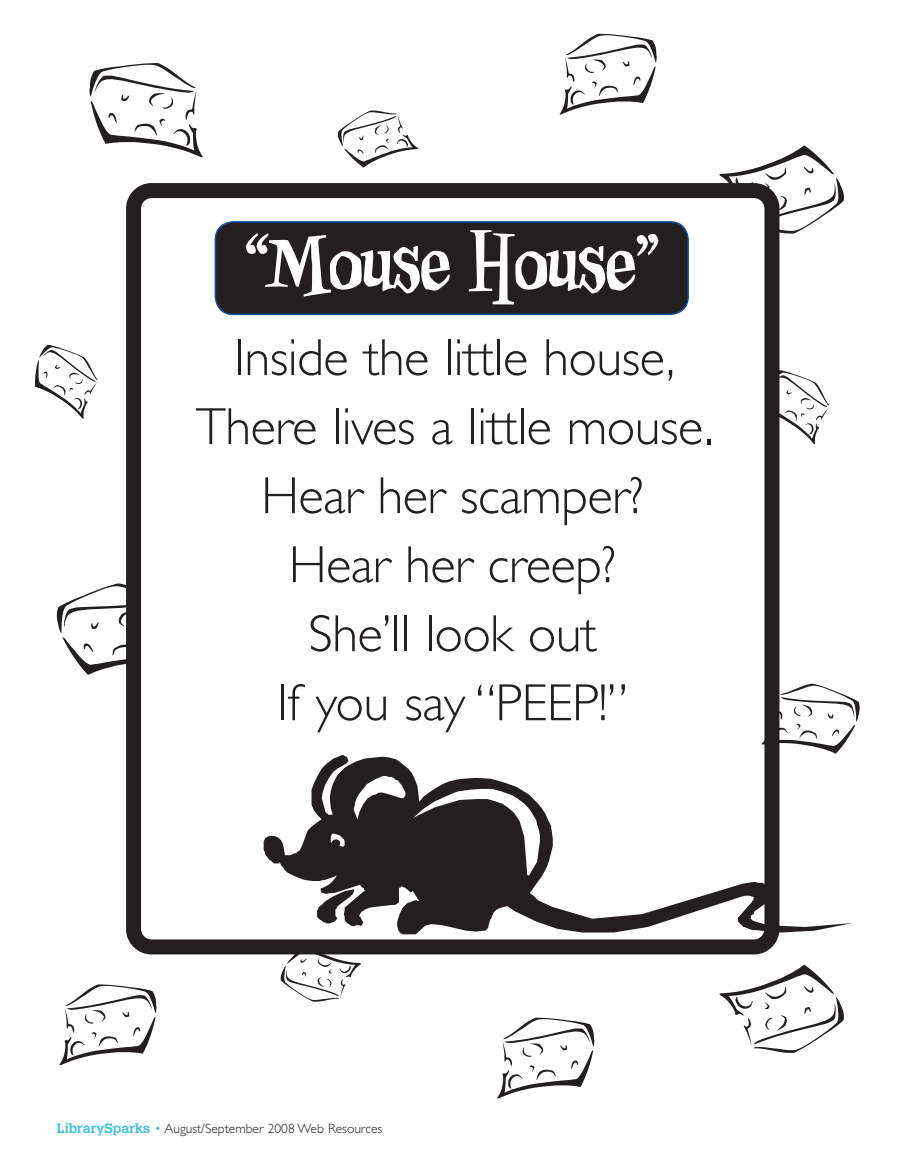
<style>
.page{position:relative;width:905px;height:1175px;background:#fff}
.page>*{position:absolute;margin:0;border:0;box-sizing:border-box;transform-origin:0 0}
.t1{font:700 75px "Uncle Stinky";letter-spacing:-.01em;color:#fff}
.t2{font:300 52.5px/69px "Gill Sans";letter-spacing:-.01em;color:#231f20;text-align:center}
.t3{font:300 13.5px "Gill Sans";color:#231f20}
.s1{font-family:"Calvert";font-weight:700;color:#42c3dc}
.s2{color:#42c3dc}
</style>
<div class="page">
<svg style="left:57px;top:583px;width:69px;height:92px"></svg>
<svg style="left:719px;top:145px;width:124px;height:89px"></svg>
<div style="left:134px;top:190px;width:638px;height:757px;background:#fff;border-radius:18px"></div>
<div style="left:126px;top:183px;width:653px;height:771px;border:15px solid #231f20;border-radius:18px"></div>
<svg style="left:263px;top:755px;width:588px;height:179px"></svg>
<svg style="left:331px;top:833px;width:13px;height:13px"></svg>
<svg style="left:354px;top:776px;width:51px;height:43px"></svg>
<svg style="left:413px;top:789px;width:127px;height:86px"></svg>
<div style="left:351px;top:766px;width:13px;height:11px;background:#231f20;border-radius:50%"></div>
<div style="left:331px;top:839px;width:9px;height:7px;background:#231f20;border-radius:50%"></div>
<svg style="left:315px;top:875px;width:39px;height:48px"></svg>
<svg style="left:89px;top:63px;width:113px;height:94px"></svg>
<svg style="left:338px;top:110px;width:80px;height:58px"></svg>
<svg style="left:560px;top:34px;width:96px;height:81px"></svg>
<div style="left:215px;top:222px;width:473px;height:92px;background:#231f20;border-radius:18px"></div>
<div style="left:214px;top:221px;width:474px;height:94px;border:2px solid #094fa3;border-radius:18px"></div>
<svg style="left:35px;top:345px;width:63px;height:74px"></svg>
<svg style="left:60px;top:984px;width:96px;height:81px"></svg>
<svg style="left:281px;top:944px;width:80px;height:57px"></svg>
<svg style="left:497px;top:1017px;width:97px;height:81px"></svg>
<svg style="left:719px;top:964px;width:124px;height:89px"></svg>
<svg style="left:766px;top:370px;width:63px;height:74px"></svg>
<svg style="left:761px;top:683px;width:98px;height:70px"></svg>
<h1 class="t1" style="left:246px;top:209px;width:415px">“Mouse House”</h1>
<p class="t2" style="left:196px;top:323px;width:519px">Inside the little house,<br>There lives a little mouse.<br>Hear her scamper?<br>Hear her creep?<br>She’ll look out<br>If you say “PEEP!”</p>
<p class="t3" style="left:57px;top:1121px;width:327px"><span class="s1">LibrarySparks</span> <span class="s2">•</span> August/September 2008 Web Resources</p>
</div>
